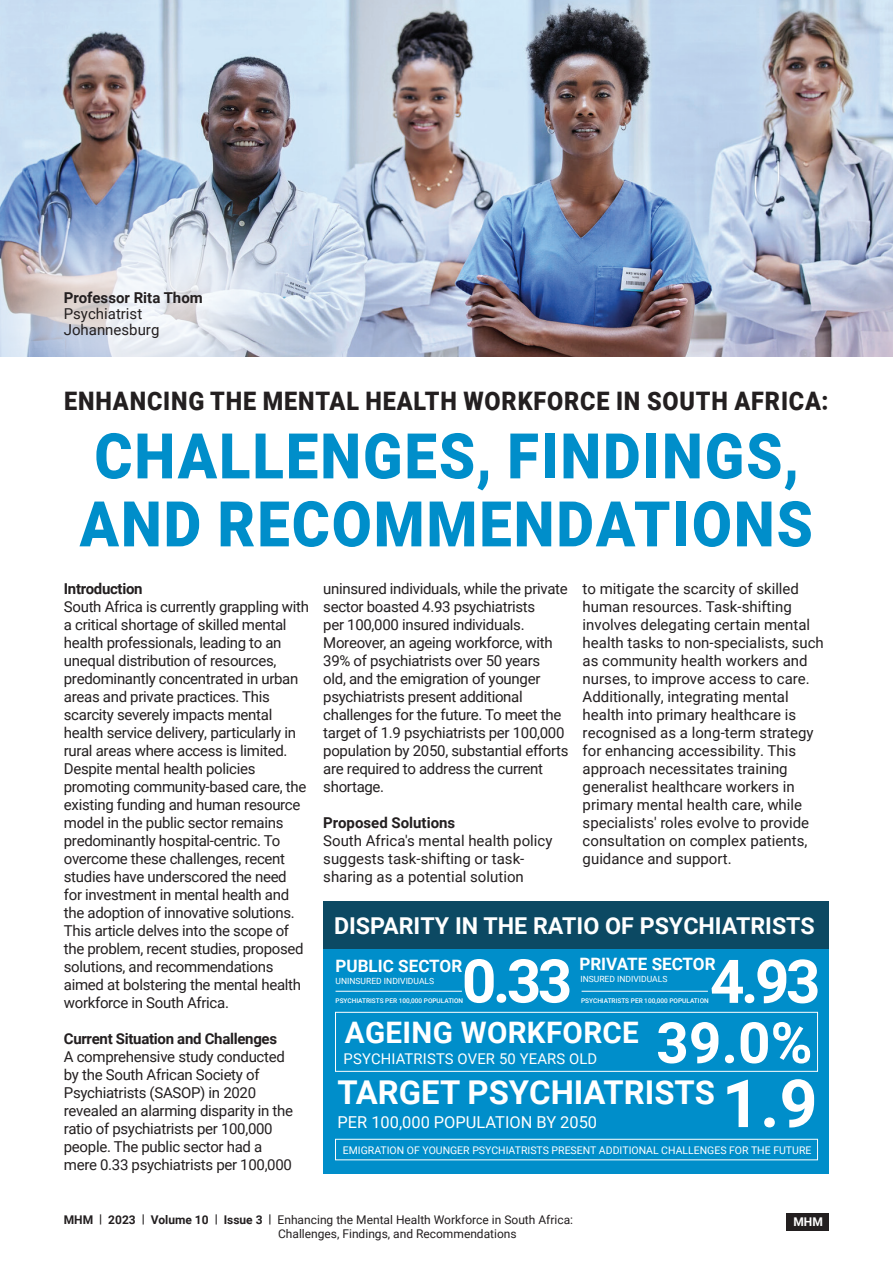
<style>
.page{position:relative;width:893px;height:1263px;background:#fff}
.page>*{position:absolute;margin:0;border:0;box-sizing:border-box;transform-origin:0 0}
.t1{font:700 66.45px "Roboto";color:#fff}
.t2{font:900 63px/67.9px "Roboto";letter-spacing:.035em;color:#008eca;scale:.92 1}
.t3{font:700 60.3px "Roboto";color:#fff}
.t4{font:700 56.85px "Roboto";color:#fff}
.t5{font:700 32.85px "Roboto";color:#fff}
.t6{font:700 29.55px "Roboto";letter-spacing:.01em;color:#fff}
.t7{font:900 25.5px "Roboto";letter-spacing:.035em;color:#231f20;scale:.92 1}
.t8{font:700 23.25px "Roboto";color:#fff}
.t9{font:700 17.1px "Roboto";color:#fff}
.t10{font:16.35px "Roboto";color:#fff}
.t11{font:15px/18px "Roboto";letter-spacing:-.02em;color:#231f20}
.t12{font:15px/18px "Roboto";color:#231f20}
.t13{font:700 15px "Roboto";letter-spacing:-.02em;color:#231f20}
.t14{font:700 15px "Roboto";color:#231f20}
.t15{font:14.85px "Roboto";letter-spacing:.01em;color:#fff}
.t16{font:12px/14.4px "Roboto";color:#231f20}
.t17{font:700 12px "Roboto";color:#fff}
.t18{font:10.5px "Roboto";color:#fff}
.t19{font:8.55px "Roboto";color:#fff}
.t20{font:500 6.45px "Roboto";color:#fff}
.s1{font-weight:700}
</style>
<div class="page">
<img style="left:0;top:0;width:893px;height:356px">
<div style="left:0;top:157px;width:334px;height:314px;background:#fff;opacity:.75"></div>
<div style="left:323px;top:901px;width:506px;height:272px;background:#008eca"></div>
<div style="left:323px;top:901px;width:506px;height:47px;background:#0c4963"></div>
<hr style="left:336px;top:991px;width:126px;height:1px;background:#fff">
<hr style="left:582px;top:991px;width:126px;height:1px;background:#fff">
<div style="left:335px;top:1012px;width:483px;height:60px;border:1px solid #fff"></div>
<div style="left:335px;top:1139px;width:483px;height:21px;border:1px solid #fff"></div>
<div style="left:787px;top:1213px;width:42px;height:17px;background:#231f20"></div>
<p class="t14" style="left:64px;top:287px;width:141px">Professor Rita Thom</p>
<p class="t12" style="left:64px;top:305px;width:97px;line-height:16.2px">Psychiatrist<br>Johannesburg</p>
<h3 class="t7" style="left:64px;top:383px;width:832px">ENHANCING THE MENTAL HEALTH WORKFORCE IN SOUTH AFRICA:</h3>
<h2 class="t2" style="left:80px;top:420px;width:798px">CHALLENGES, FINDINGS,<br>AND RECOMMENDATIONS</h2>
<p class="t13" style="left:64px;top:578px;width:80px">Introduction</p>
<p class="t11" style="left:64px;top:597px;width:247px">South Africa is currently grappling with a critical shortage of skilled mental health professionals, leading to an unequal distribution of resources, predominantly concentrated in urban areas and private practices. This scarcity severely impacts mental health service delivery, particularly in rural areas where access is limited.<br>Despite mental health policies promoting community-based care, the existing funding and human resource model in the public sector remains predominantly hospital-centric. To overcome these challenges, recent studies have underscored the need<br>for investment in mental health and the adoption of innovative solutions.<br>This article delves into the scope of the problem, recent studies, proposed solutions, and recommendations aimed at bolstering the mental health workforce in South Africa.</p>
<p class="t13" style="left:64px;top:1028px;width:215px">Current Situation and Challenges</p>
<p class="t11" style="left:64px;top:1047px;width:231px">A comprehensive study conducted by the South African Society of Psychiatrists (SASOP) in 2020 revealed an alarming disparity in the ratio of psychiatrists per 100,000 people. The public sector had a mere 0.33 psychiatrists per 100,000</p>
<p class="t11" style="left:323px;top:579px;width:247px">uninsured individuals, while the private sector boasted 4.93 psychiatrists<br>per 100,000 insured individuals.<br>Moreover, an ageing workforce, with 39% of psychiatrists over 50 years<br>old, and the emigration of younger psychiatrists present additional challenges for the future. To meet the target of 1.9 psychiatrists per 100,000 population by 2050, substantial efforts are required to address the current shortage.</p>
<p class="t14" style="left:323px;top:812px;width:133px">Proposed Solutions</p>
<p class="t12" style="left:323px;top:831px;width:231px">South Africa's mental health policy suggests task-shifting or task&shy;sharing as a potential solution</p>
<p class="t12" style="left:583px;top:579px;width:243px">to mitigate the scarcity of skilled human resources. Task-shifting involves delegating certain mental health tasks to non-specialists, such as community health workers and nurses, to improve access to care.<br>Additionally, integrating mental health into primary healthcare is recognised as a long-term strategy for enhancing accessibility. This approach necessitates training generalist healthcare workers in primary mental health care, while specialists' roles evolve to provide consultation on complex patients, guidance and support.</p>
<h3 class="t8" style="left:334px;top:910px;width:482px">DISPARITY IN THE RATIO OF PSYCHIATRISTS</h3>
<p class="t9" style="left:336px;top:954px;width:128px">PUBLIC SECTOR</p>
<h3 class="t3" style="left:462px;top:939px;width:112px">0.33</h3>
<p class="t9" style="left:579px;top:952px;width:138px">PRIVATE SECTOR</p>
<h3 class="t3" style="left:710px;top:939px;width:112px">4.93</h3>
<p class="t19" style="left:580px;top:973px;width:89px">INSURED INDIVIDUALS</p>
<h3 class="t6" style="left:345px;top:1012px;width:295px">AGEING WORKFORCE</h3>
<p class="t19" style="left:336px;top:975px;width:100px">UNINSURED INDIVIDUALS</p>
<p class="t20" style="left:336px;top:996px;width:129px">PSYCHIATRISTS PER 100,000 POPULATION</p>
<p class="t20" style="left:581px;top:996px;width:129px">PSYCHIATRISTS PER 100,000 POPULATION</p>
<h3 class="t4" style="left:656px;top:1003px;width:158px">39.0%</h3>
<p class="t15" style="left:344px;top:1048px;width:255px">PSYCHIATRISTS OVER 50 YEARS OLD</p>
<h3 class="t5" style="left:337px;top:1069px;width:379px">TARGET PSYCHIATRISTS</h3>
<p class="t10" style="left:337px;top:1111px;width:261px">PER 100,000 POPULATION BY 2050</p>
<h1 class="t1" style="left:722px;top:1057px;width:97px">1.9</h1>
<p class="t18" style="left:343px;top:1143px;width:470px">EMIGRATION OF YOUNGER PSYCHIATRISTS PRESENT ADDITIONAL CHALLENGES FOR THE FUTURE</p>
<p class="t16" style="left:278px;top:1212px;width:297px;text-indent:-214px"><span class="s1">MHM | 2023 | Volume 10 | Issue 3 |</span> Enhancing the Mental Health Workforce in South Africa:<br>Challenges, Findings, and Recommendations</p>
<p class="t17" style="left:793px;top:1213px;width:31px">MHM</p>
</div>
